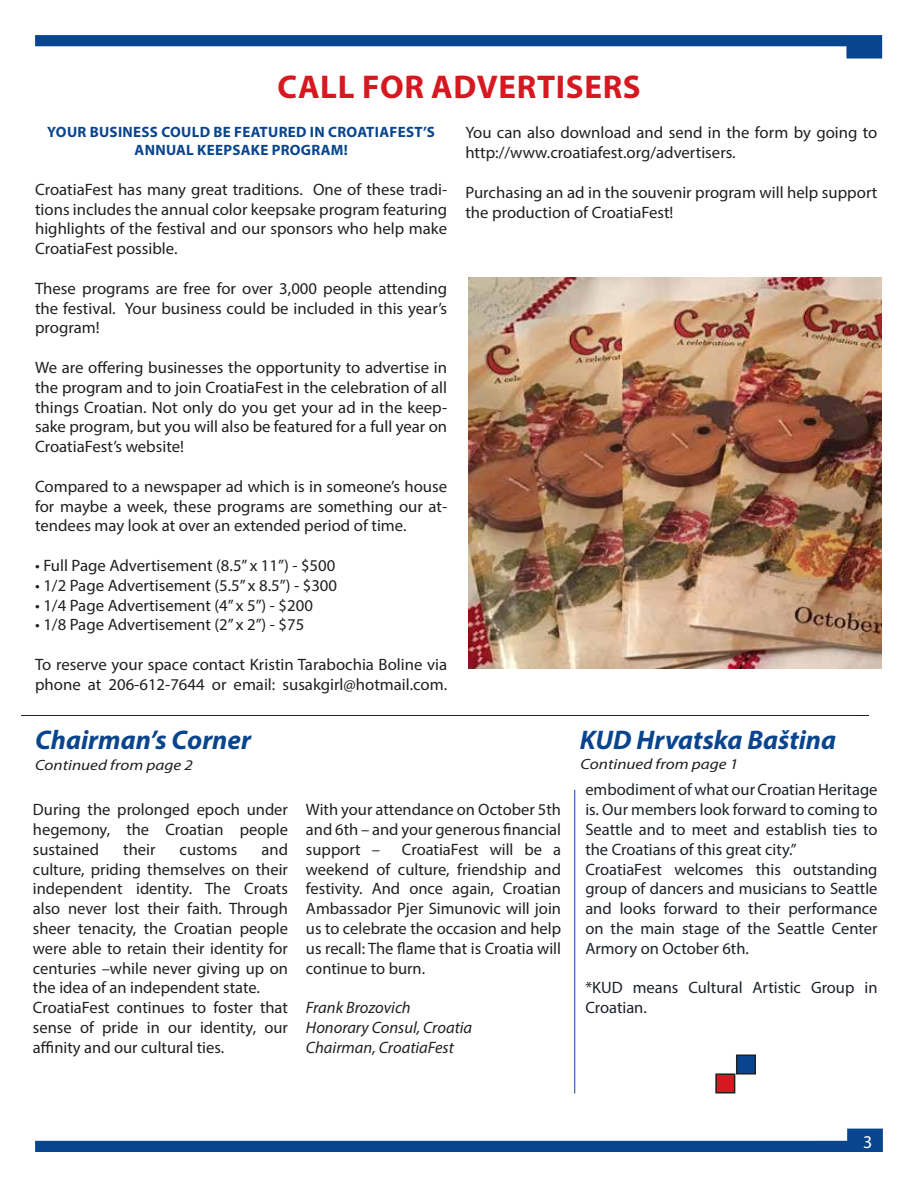
<style>
.page{position:relative;width:918px;height:1188px;background:#fff}
.page>*{position:absolute;margin:0;border:0;box-sizing:border-box;transform-origin:0 0}
.t1{font:700 33px "Myriad Pro";letter-spacing:.02em;color:#d61920}
.t2{font:italic 700 27px "Myriad Pro";color:#09458e}
.t3{font:18px "Myriad Pro";color:#fff}
.t4{font:16.5px/19.8px "Myriad Pro";color:#231f20;text-align:justify}
.t5{font:16.5px/19.8px "Myriad Pro";color:#1d2129}
.t6{font:italic 16.5px/19.8px "Myriad Pro";color:#231f20}
.t7{font:700 15px/18px "Myriad Pro";letter-spacing:.02em;color:#09458e;text-align:center}
.t8{font:italic 14.85px "Myriad Pro";color:#231f20;scale:1.16 1}
</style>
<div class="page">
<svg style="left:35px;top:35px;width:847px;height:24px"></svg>
<svg style="left:35px;top:1129px;width:848px;height:23px"></svg>
<hr style="left:20px;top:714px;width:851px;height:4px;background:#231f20;opacity:.75">
<div style="left:737px;top:1055px;width:18px;height:19px;background:#09458e"></div>
<div style="left:736px;top:1054px;width:20px;height:21px;border:2px solid #231f20"></div>
<div style="left:716px;top:1074px;width:19px;height:19px;background:#d61920"></div>
<div style="left:715px;top:1073px;width:20px;height:21px;border:2px solid #231f20"></div>
<hr style="left:574px;top:790px;width:1px;height:304px;background:#09458e">
<img style="left:468px;top:278px;width:414px;height:391px">
<h1 class="t1" style="left:277px;top:65px;width:365px">CALL FOR ADVERTISERS</h1>
<p class="t7" style="left:47px;top:123px;width:389px">YOUR BUSINESS COULD BE FEATURED IN CROATIAFEST’S<br>ANNUAL KEEPSAKE PROGRAM!</p>
<p class="t4" style="left:35px;top:179px;width:414px">CroatiaFest has many great traditions. One of these tradi&shy;tions includes the annual color keepsake program featuring highlights of the festival and our sponsors who help make CroatiaFest possible.</p>
<p class="t4" style="left:35px;top:278px;width:414px">These programs are free for over 3,000 people attending the festival. Your business could be included in this year’s program!</p>
<p class="t4" style="left:35px;top:357px;width:414px">We are offering businesses the opportunity to advertise in the program and to join CroatiaFest in the celebration of all things Croatian. Not only do you get your ad in the keep&shy;sake program, but you will also be featured for a full year on CroatiaFest’s website!</p>
<p class="t4" style="left:35px;top:476px;width:414px">Compared to a newspaper ad which is in someone’s house for maybe a week, these programs are something our at&shy;tendees may look at over an extended period of time.</p>
<p class="t4" style="left:35px;top:555px;width:302px">• Full Page Advertisement (8.5” x 11”) - $500</p>
<p class="t4" style="left:35px;top:575px;width:304px">• 1/2 Page Advertisement (5.5” x 8.5”) - $300</p>
<p class="t4" style="left:35px;top:595px;width:279px">• 1/4 Page Advertisement (4” x 5”) - $200</p>
<p class="t4" style="left:35px;top:615px;width:271px">• 1/8 Page Advertisement (2” x 2”) - $75</p>
<p class="t4" style="left:35px;top:654px;width:414px">To reserve your space contact Kristin Tarabochia Boline via phone at 206-612-7644 or email: susakgirl@hotmail.com.</p>
<h2 class="t2" style="left:35px;top:723px;width:217px">Chairman’s Corner</h2>
<p class="t8" style="left:35px;top:756px;width:137px">Continued from page 2</p>
<p class="t4" style="left:465px;top:123px;width:414px">You can also download and send in the form by going to http://www.croatiafest.org/advertisers.</p>
<p class="t4" style="left:465px;top:182px;width:414px">Purchasing an ad in the souvenir program will help support the production of CroatiaFest!</p>
<h2 class="t2" style="left:580px;top:723px;width:258px">KUD Hrvatska Baština</h2>
<p class="t8" style="left:581px;top:754px;width:137px">Continued from page 1</p>
<p class="t4" style="left:33px;top:799px;width:257px">During the prolonged epoch under hegemony, the Croatian people sustained</p>
<p class="t4" style="left:33px;top:839px;width:257px;text-align:left;text-indent:229px">and culture, priding themselves on their independent identity. The Croats also never lost their faith. Through sheer tenacity, the Croatian people were able to retain their identity for centuries –while never giving up on the idea of an independent state.<br>CroatiaFest continues to foster that sense of pride in our identity, our affinity and our cultural ties.</p>
<p class="t4" style="left:123px;top:839px;width:34px">their</p>
<p class="t4" style="left:180px;top:839px;width:59px">customs</p>
<p class="t4" style="left:306px;top:799px;width:257px">With your attendance on October 5th and 6th – and your generous financial support –</p>
<p class="t4" style="left:306px;top:839px;width:257px;text-indent:96px">CroatiaFest will be a weekend of culture, friendship and festivity. And once again, Croatian Ambassador Pjer Simunovic will join us to celebrate the occasion and help us recall: The flame that is Croatia will continue to burn.</p>
<p class="t6" style="left:306px;top:997px;width:168px">Frank Brozovich<br>Honorary Consul, Croatia<br>Chairman, CroatiaFest</p>
<p class="t5" style="left:585px;top:780px;width:294px">embodiment of what our Croatian Heritage is. Our members look forward to coming to Seattle and to meet and establish ties to the Croatians of this great city.”<br>CroatiaFest welcomes this outstanding group of dancers and musicians to Seattle and looks forward to their performance on the main stage of the Seattle Center Armory on October 6th.</p>
<p class="t5" style="left:585px;top:978px;width:294px">*KUD means Cultural Artistic Group in<br>Croatian.</p>
<p class="t3" style="left:863px;top:1130px;width:11px">3</p>
</div>
